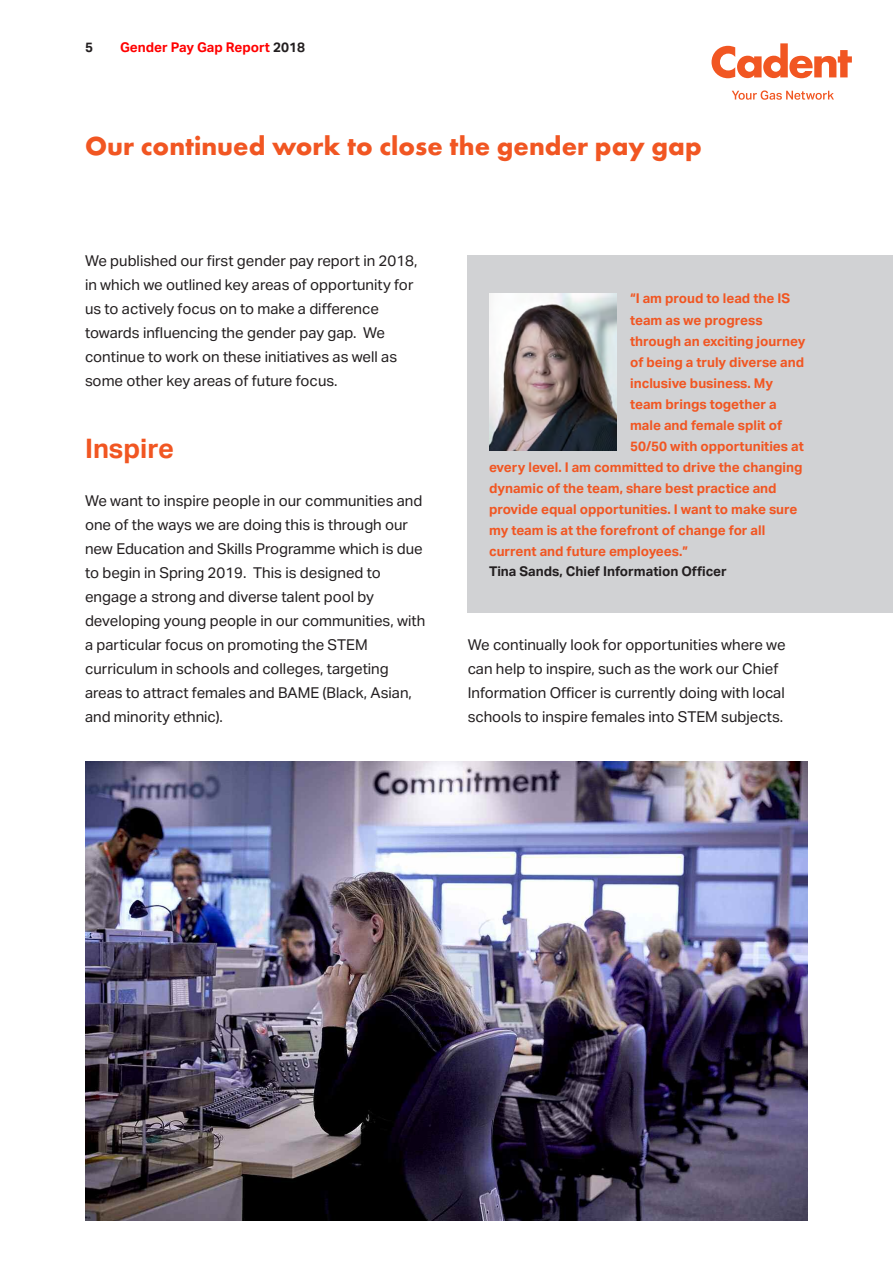
<style>
.page{position:relative;width:893px;height:1263px;background:#fff}
.page>*{position:absolute;margin:0;border:0;box-sizing:border-box;transform-origin:0 0}
.t1{font:700 27px "Futura EF";color:#f15622}
.t2{font:700 27px "Aktiv Grotesk";color:#f15622}
.t3{font:15px/24px "Aktiv Grotesk";color:#231f20}
.t4{font:700 13.5px "Aktiv Grotesk";color:#f15622}
.t5{font:700 13.5px "Aktiv Grotesk";color:#231f20}
.t6{font:700 13.5px "Aktiv Grotesk";color:#f00}
.s1{color:#231f20}
</style>
<div class="page">
<svg style="left:711px;top:43px;width:141px;height:35px"></svg>
<svg style="left:732px;top:90px;width:102px;height:10px"></svg>
<div style="left:468px;top:255px;width:425px;height:358px;background:#d1d2d4"></div>
<img style="left:85px;top:761px;width:723px;height:459px">
<img style="left:489px;top:294px;width:128px;height:157px">
<p class="t5" style="left:85px;top:40px;width:9px">5</p>
<p class="t6" style="left:120px;top:40px;width:187px">Gender Pay Gap Report <span class="s1">2018</span></p>
<h1 class="t1" style="left:85px;top:135px;width:618px">Our continued work to close the gender pay gap</h1>
<p class="t3" style="left:85px;top:249px;width:334px">We published our first gender pay report in 2018, in which we outlined key areas of opportunity for us to actively focus on to make a difference towards influencing the gender pay gap. We continue to work on these initiatives as well as some other key areas of future focus.</p>
<h1 class="t2" style="left:85px;top:433px;width:90px">Inspire</h1>
<p class="t3" style="left:85px;top:489px;width:342px">We want to inspire people in our communities and one of the ways we are doing this is through our new Education and Skills Programme which is due to begin in Spring 2019. This is designed to engage a strong and diverse talent pool by developing young people in our communities, with a particular focus on promoting the STEM curriculum in schools and colleges, targeting areas to attract females and BAME (Black, Asian, and minority ethnic).</p>
<p class="t4" style="left:630px;top:291px;width:162px">“I am proud to lead the IS</p>
<p class="t4" style="left:630px;top:312px;width:134px">team as we progress</p>
<p class="t4" style="left:630px;top:333px;width:177px">through an exciting journey</p>
<p class="t4" style="left:630px;top:354px;width:175px">of being a truly diverse and</p>
<p class="t4" style="left:630px;top:375px;width:145px">inclusive business. My</p>
<p class="t4" style="left:630px;top:396px;width:148px">team brings together a</p>
<p class="t4" style="left:630px;top:417px;width:154px">male and female split of</p>
<p class="t4" style="left:630px;top:438px;width:175px">50/50 with opportunities at</p>
<p class="t4" style="left:489px;top:459px;width:315px">every level. I am committed to drive the changing</p>
<p class="t4" style="left:489px;top:480px;width:289px">dynamic of the team, share best practice and</p>
<p class="t4" style="left:489px;top:501px;width:310px">provide equal opportunities. I want to make sure</p>
<p class="t4" style="left:489px;top:522px;width:278px">my team is at the forefront of change for all</p>
<p class="t4" style="left:489px;top:543px;width:201px">current and future employees.”</p>
<p class="t5" style="left:489px;top:564px;width:239px">Tina Sands, Chief Information Officer</p>
<p class="t3" style="left:468px;top:632px;width:319px">We continually look for opportunities where we can help to inspire, such as the work our Chief Information Officer is currently doing with local schools to inspire females into STEM subjects.</p>
</div>
